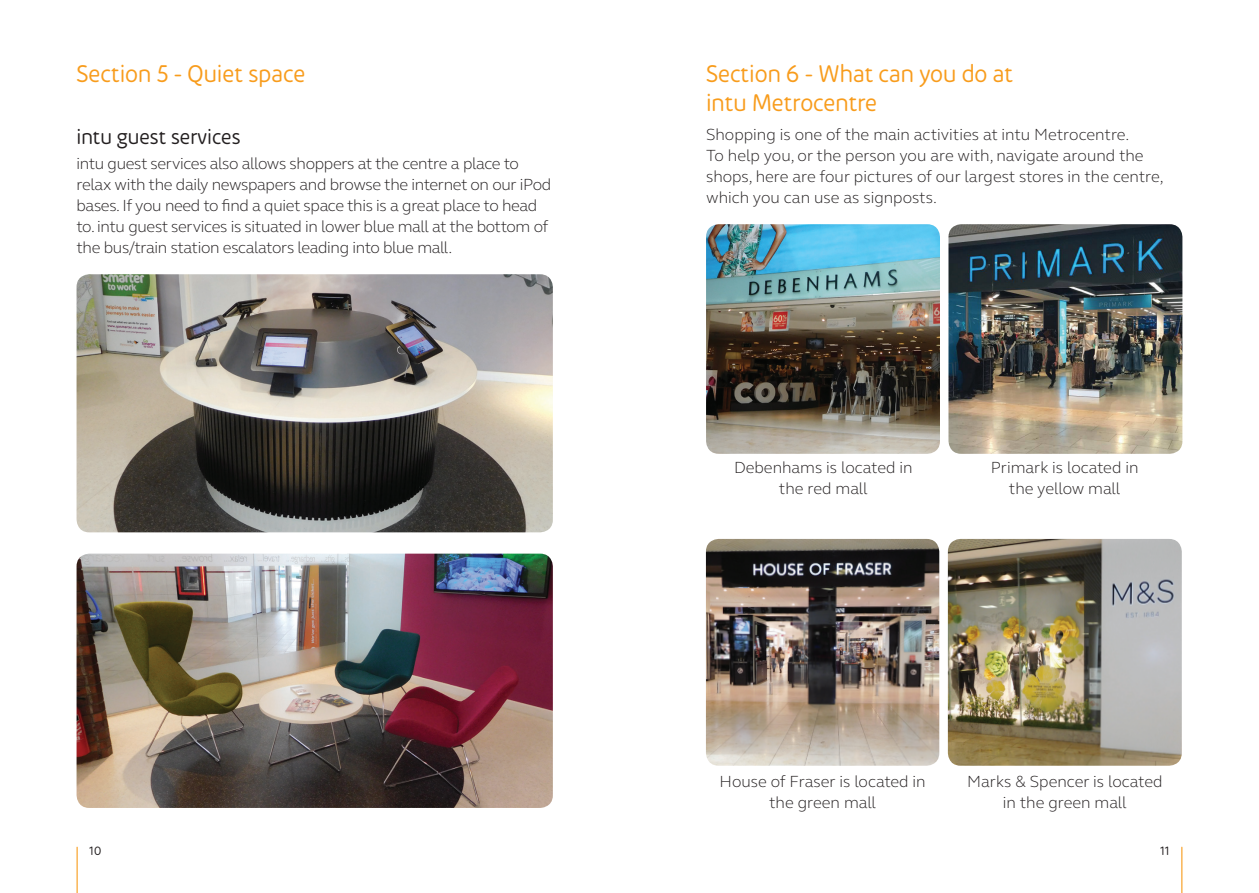
<style>
.page{position:relative;width:1259px;height:893px;background:#fff}
.page>*{position:absolute;margin:0;border:0;box-sizing:border-box;transform-origin:0 0}
.t1{font:24px/28.8px "Joy Sans";color:#f89c1c}
.t2{font:21px "Joy Sans";color:#231f20}
.t3{font:300 16.5px/21px "FS Elliot";letter-spacing:-.015em;color:#231f20;text-align:center}
.t4{font:12px "Joy Sans";color:#231f20}
</style>
<div class="page">
<hr style="left:77px;top:847px;width:1px;height:46px;background:#f89c1c">
<hr style="left:1181px;top:847px;width:1px;height:46px;background:#f89c1c">
<img style="left:77px;top:274px;width:476px;height:258px">
<img style="left:77px;top:554px;width:476px;height:254px">
<img style="left:706px;top:224px;width:234px;height:230px">
<img style="left:948px;top:224px;width:234px;height:230px">
<img style="left:706px;top:539px;width:233px;height:227px">
<img style="left:948px;top:539px;width:233px;height:227px">
<h1 class="t1" style="left:76px;top:59px;width:230px">Section 5 - Quiet space</h1>
<p class="t2" style="left:76px;top:124px;width:166px">intu guest services</p>
<p class="t3" style="left:76px;top:152px;width:476px;text-align:left">intu guest services also allows shoppers at the centre a place to relax with the daily newspapers and browse the internet on our iPod bases. If you need to find a quiet space this is a great place to head to. intu guest services is situated in lower blue mall at the bottom of the bus/train station escalators leading into blue mall.</p>
<h1 class="t1" style="left:706px;top:59px;width:308px">Section 6 - What can you do at intu Metrocentre</h1>
<p class="t3" style="left:706px;top:123px;width:459px;text-align:left">Shopping is one of the main activities at intu Metrocentre.<br>To help you, or the person you are with, navigate around the shops, here are four pictures of our largest stores in the centre, which you can use as signposts.</p>
<p class="t3" style="left:734px;top:457px;width:180px">Debenhams is located in the red mall</p>
<p class="t3" style="left:990px;top:457px;width:149px">Primark is located in the yellow mall</p>
<p class="t3" style="left:719px;top:770px;width:208px">House of Fraser is located in the green mall</p>
<p class="t3" style="left:967px;top:770px;width:197px">Marks &amp; Spencer is located in the green mall</p>
<p class="t4" style="left:89px;top:844px;width:13px">10</p>
<p class="t4" style="left:1160px;top:844px;width:11px">11</p>
</div>
